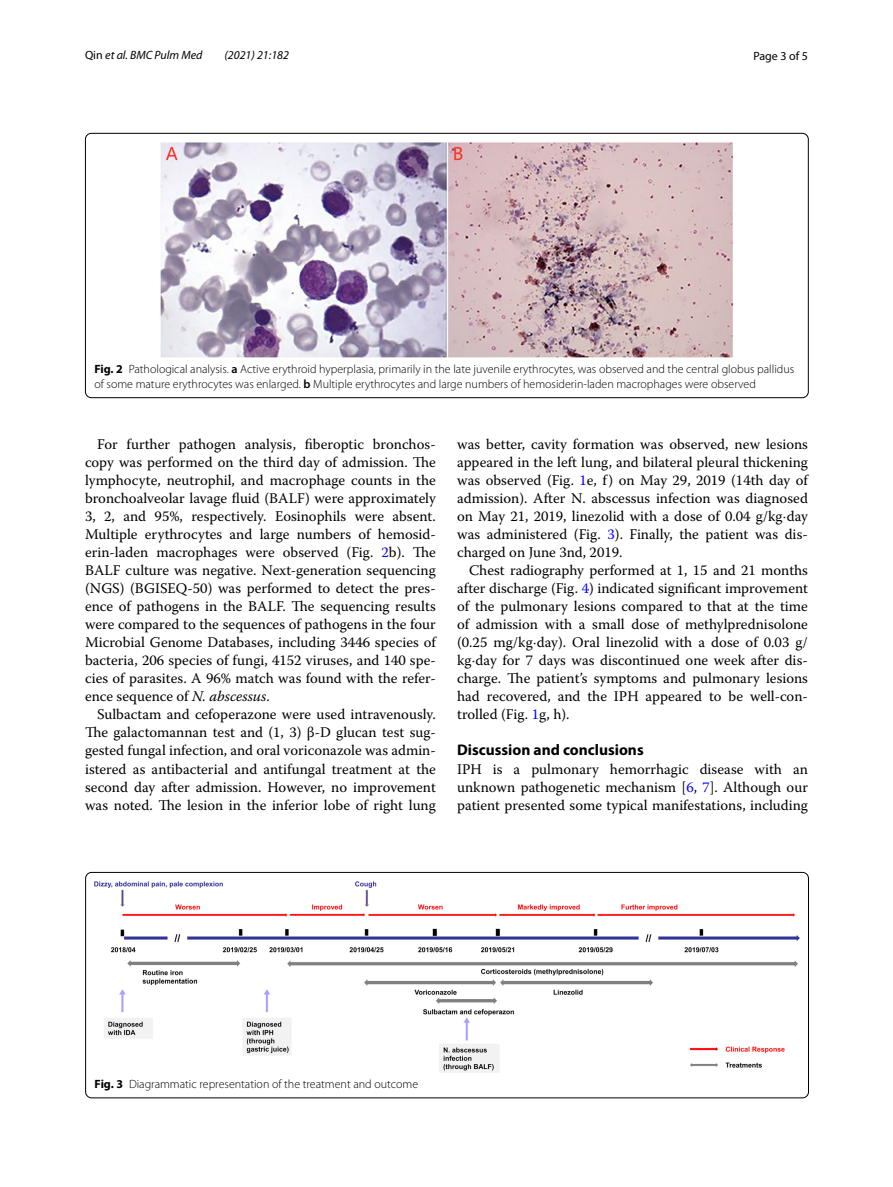
<style>
.page{position:relative;width:893px;height:1187px;background:#fff}
.page>*{position:absolute;margin:0;border:0;box-sizing:border-box;transform-origin:0 0}
.t1{font:700 15.45px "Myriad Pro";color:#000}
.t2{font:14.7px/18px "Warnock Pro";color:#000;text-align:justify}
.t3{font:300 12px/15px "Myriad Pro";color:#000}
.t4{font:italic 12px "Myriad Pro";color:#000}
.t5{font:12px "Myriad Pro";color:#000}
.s1{font-style:normal}
.s2{font-weight:700}
.s3{font-weight:600}
.s4{color:#00f}
.s5{font-style:italic}
.s6{font-family:"MTSY"}
</style>
<div class="page">
<img style="left:160px;top:142px;width:574px;height:216px">
<div style="left:85px;top:133px;width:723px;height:265px;border:1px solid #000;border-radius:6px"></div>
<img style="left:94px;top:881px;width:706px;height:191px">
<div style="left:85px;top:872px;width:724px;height:225px;border:1px solid #000;border-radius:6px"></div>
<p class="t4" style="left:85px;top:48px;width:119px"><span class="s1">Qin</span> et al. BMC Pulm Med</p>
<p class="t4" style="left:224px;top:48px;width:66px">(2021) 21:182</p>
<p class="t5" style="left:753px;top:48px;width:56px">Page 3 of 5</p>
<p class="t3" style="left:94px;top:361px;width:701px"><span class="s2">Fig. 2</span> Pathological analysis. <span class="s3">a</span> Active erythroid hyperplasia, primarily in the late juvenile erythrocytes, was observed and the central globus pallidus of some mature erythrocytes was enlarged. <span class="s3">b</span> Multiple erythrocytes and large numbers of hemosiderin-laden macrophages were observed</p>
<p class="t2" style="left:85px;top:435px;width:352px;text-indent:12px">For further pathogen analysis, fiberoptic bronchos&shy;copy was performed on the third day of admission. The lymphocyte, neutrophil, and macrophage counts in the bronchoalveolar lavage fluid (BALF) were approximately 3, 2, and 95%, respectively. Eosinophils were absent.<br>Multiple erythrocytes and large numbers of hemosid&shy;erin-laden macrophages were observed (Fig. <span class="s4">2</span>b). The BALF culture was negative. Next-generation sequencing (NGS) (BGISEQ-50) was performed to detect the pres&shy;ence of pathogens in the BALF. The sequencing results were compared to the sequences of pathogens in the four Microbial Genome Databases, including 3446 species of bacteria, 206 species of fungi, 4152 viruses, and 140 spe&shy;cies of parasites. A 96% match was found with the refer&shy;ence sequence of <span class="s5">N. abscessus</span>.</p>
<p class="t2" style="left:85px;top:705px;width:352px;text-indent:12px">Sulbactam and cefoperazone were used intravenously.<br>The galactomannan test and (1, 3) β-D glucan test sug&shy;gested fungal infection, and oral voriconazole was admin&shy;istered as antibacterial and antifungal treatment at the second day after admission. However, no improvement was noted. The lesion in the inferior lobe of right lung</p>
<p class="t2" style="left:457px;top:435px;width:352px">was better, cavity formation was observed, new lesions appeared in the left lung, and bilateral pleural thickening was observed (Fig. <span class="s4">1</span>e, f) on May 29, 2019 (14th day of admission). After N. abscessus infection was diagnosed on May 21, 2019, linezolid with a dose of 0.04 g/kg<span class="s6">·</span>day was administered (Fig. <span class="s4">3</span>). Finally, the patient was dis&shy;charged on June 3nd, 2019.</p>
<p class="t2" style="left:457px;top:561px;width:352px;text-indent:12px">Chest radiography performed at 1, 15 and 21 months after discharge (Fig. <span class="s4">4</span>) indicated significant improvement of the pulmonary lesions compared to that at the time of admission with a small dose of methylprednisolone (0.25 mg/kg<span class="s6">·</span>day). Oral linezolid with a dose of 0.03 g/ kg<span class="s6">·</span>day for 7 days was discontinued one week after dis&shy;charge. The patient’s symptoms and pulmonary lesions had recovered, and the IPH appeared to be well-con&shy;trolled (Fig. <span class="s4">1</span>g, h).</p>
<p class="t1" style="left:457px;top:740px;width:188px">Discussion and conclusions</p>
<p class="t2" style="left:457px;top:759px;width:352px">IPH is a pulmonary hemorrhagic disease with an unknown pathogenetic mechanism [<span class="s4">6</span>, <span class="s4">7</span>]. Although our patient presented some typical manifestations, including</p>
<p class="t3" style="left:95px;top:1076px;width:325px"><span class="s2">Fig. 3</span> Diagrammatic representation of the treatment and outcome</p>
</div>
